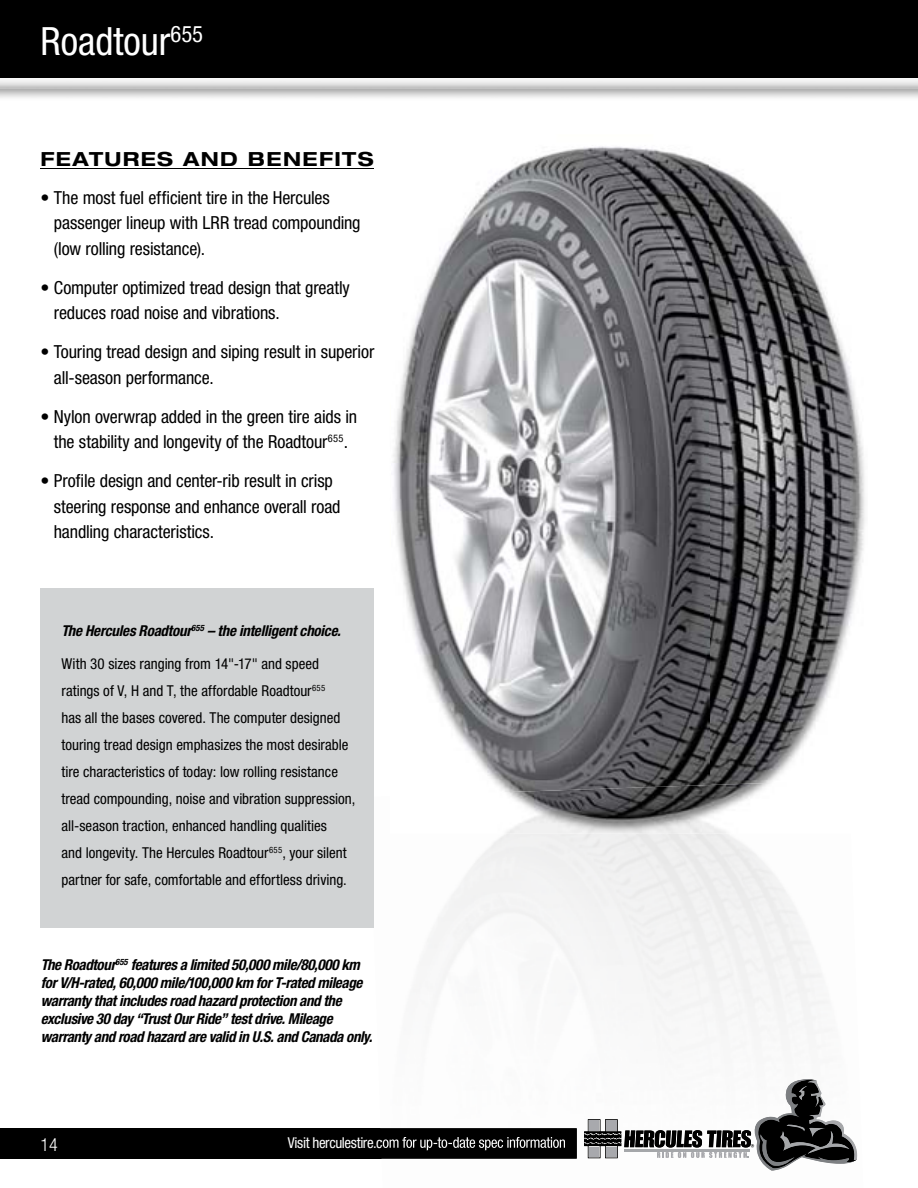
<style>
.page{position:relative;width:918px;height:1188px;background:#fff}
.page>*{position:absolute;margin:0;border:0;box-sizing:border-box;transform-origin:0 0}
.t1{font:condensed 39px "Helvetica Neue LT Std";color:#fff}
.t2{font:700 expanded 19.5px "Helvetica Neue LT Std";letter-spacing:.07em;color:#000}
.t3{font:condensed 18px/25.5px "Helvetica Neue LT Std";letter-spacing:-.005em;color:#000}
.t4{font:300 condensed 18px "Helvetica Neue LT Std";color:#fff}
.t5{font:condensed 15px/27px "Helvetica Neue LT Std";color:#000}
.t6{font:italic 700 condensed 15px/18px "Helvetica Neue LT Std";letter-spacing:-.04em;color:#000}
</style>
<div class="page">
<div style="left:0;top:1128px;width:577px;height:31px;background:#000"></div>
<div style="left:0;top:0;width:918px;height:78px;background:#000"></div>
<img style="left:380px;top:835px;width:478px;height:322px">
<svg style="left:584px;top:1079px;width:273px;height:92px"></svg>
<img style="left:584px;top:1119px;width:37px;height:39px">
<img style="left:381px;top:1128px;width:196px;height:31px">
<img style="left:381px;top:1137px;width:184px;height:13px">
<div style="left:40px;top:589px;width:334px;height:339px;background:#d1d3d4"></div>
<hr style="left:40px;top:168px;width:334px;height:1px;background:#000">
<img style="left:393px;top:146px;width:472px;height:688px">
<p class="t1" style="left:40px;top:18px;width:164px">Roadtour<sup>655</sup></p>
<p class="t2" style="left:40px;top:147px;width:335px">FEATURES AND BENEFITS</p>
<p class="t3" style="left:54px;top:184px;width:308px;text-indent:-13px">• The most fuel efficient tire in the Hercules passenger lineup with LRR tread compounding (low rolling resistance).</p>
<p class="t3" style="left:54px;top:274px;width:298px;text-indent:-13px">• Computer optimized tread design that greatly reduces road noise and vibrations.</p>
<p class="t3" style="left:54px;top:339px;width:322px;text-indent:-13px">• Touring tread design and siping result in superior all-season performance.</p>
<p class="t3" style="left:40px;top:403px;width:318px;text-align:center">• Nylon overwrap added in the green tire aids in the stability and longevity of the Roadtour<sup>655</sup>.</p>
<p class="t3" style="left:54px;top:468px;width:288px;text-indent:-13px">• Profile design and center-rib result in crisp steering response and enhance overall road handling characteristics.</p>
<p class="t6" style="left:62px;top:622px;width:281px">The hercules roadtour<sup>655</sup> – the intelligent choice.</p>
<p class="t5" style="left:61px;top:651px;width:295px">With 30 sizes ranging from 14"-17" and speed ratings of V, H and T, the affordable Roadtour<sup>655<br></sup>has all the bases covered. The computer designed touring tread design emphasizes the most desirable tire characteristics of today: low rolling resistance tread compounding, noise and vibration suppression, all-season traction, enhanced handling qualities<br>and longevity. The Hercules Roadtour<sup>655</sup>, your silent partner for safe, comfortable and effortless driving.</p>
<p class="t6" style="left:41px;top:955px;width:333px">The roadtour<sup>655</sup> features a limited 50,000 mile/80,000 km for v/h-rated, 60,000 mile/100,000 km for T-rated mileage warranty that includes road hazard protection and the exclusive 30 day “Trust our ride” test drive. mileage warranty and road hazard are valid in u.s. and canada only.</p>
<p class="t4" style="left:40px;top:1135px;width:19px">14</p>
</div>
